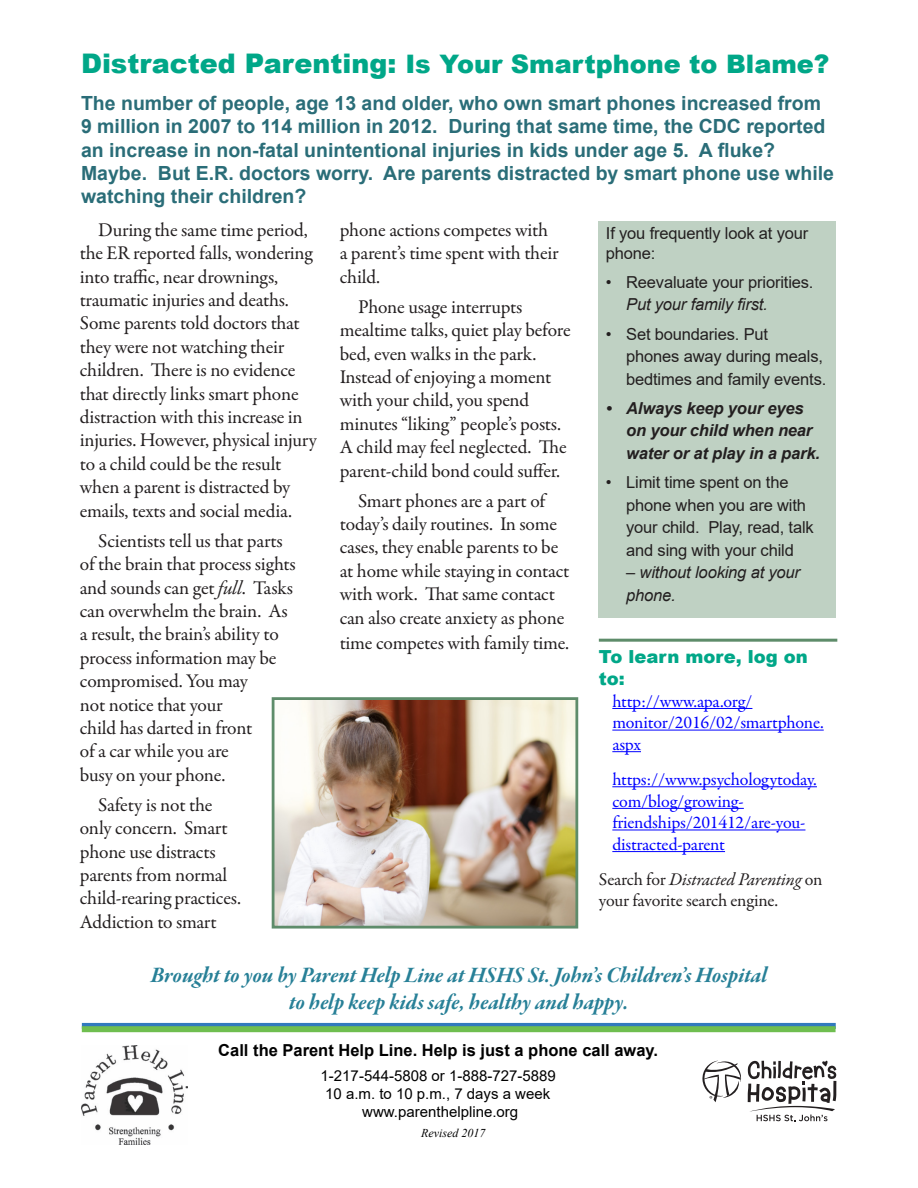
<style>
.page{position:relative;width:918px;height:1188px;background:#fff}
.page>*{position:absolute;margin:0;border:0;box-sizing:border-box;transform-origin:0 0}
.t1{font:900 25.5px "Arial";color:#00a788}
.Paragraph_Style1{font:22.5px "Garamond Premr Pro Bd It Subh";letter-spacing:-.005em;color:#278097}
.Paragraph_Style5{font:22.5px "Garamond Premr Pro Bd It Subh";color:#278097}
.t2{font:19.5px/23.4px "Garamond Premr Pro";letter-spacing:-.01em;color:#231f20}
.t3{font:700 19.5px/23.4px "Arial";color:#2a6d78}
.t4{font:18px/21.6px "Garamond Premr Pro";letter-spacing:-.01em;color:#00f}
.t5{font:18px/21.6px "Garamond Premr Pro";letter-spacing:-.015em;color:#231f20}
.t6{font:900 18px/21.6px "Arial";color:#00a788}
.t7{font:16.5px/22.5px "Arial";letter-spacing:-.01em;color:#231f20}
.t8{font:italic 700 16.5px/22.5px "Arial";letter-spacing:-.01em;color:#231f20}
.Paragraph_Style6{font:700 16.5px "Arial";color:#000}
.t9{font:italic 16.5px/22.5px "Arial";letter-spacing:-.01em;color:#231f20}
.Paragraph_Style7{font:15px "Arial";color:#000}
.Paragraph_Style8{font:15px "Arial";color:#000}
.Paragraph_Style9{font:15px "Arial";color:#000}
.Paragraph_Style10{font:italic 12px "Times New Roman";color:#000}
.s1{font-size:27px}
.s2{font-style:italic}
.s3{font-style:normal}
</style>
<div class="page">
<img style="left:81px;top:1045px;width:106px;height:99px">
<svg style="left:702px;top:1061px;width:39px;height:41px"></svg>
<svg style="left:748px;top:1061px;width:88px;height:60px"></svg>
<div style="left:598px;top:222px;width:238px;height:396px;background:#bfd1c3"></div>
<hr style="left:612px;top:708px;width:140px;height:1px;background:#00f">
<hr style="left:612px;top:730px;width:212px;height:1px;background:#00f">
<svg style="left:612px;top:751px;width:29px;height:1px"></svg>
<hr style="left:612px;top:786px;width:205px;height:1px;background:#00f">
<hr style="left:612px;top:808px;width:132px;height:1px;background:#00f">
<hr style="left:612px;top:830px;width:193px;height:1px;background:#00f">
<hr style="left:612px;top:851px;width:113px;height:1px;background:#00f">
<hr style="left:599px;top:639px;width:238px;height:3px;background:#5e8c6a">
<img style="left:276px;top:701px;width:298px;height:224px">
<div style="left:272px;top:697px;width:306px;height:232px;border:3px solid #5e8c6a"></div>
<div style="left:82px;top:1023px;width:754px;height:6px;background:#317abe"></div>
<div style="left:82px;top:1026px;width:754px;height:6px;background:#6fbe4f"></div>
<p class="t1" style="left:81px;top:46px;width:750px"><span class="s1">Distracted Parenting:</span> Is Your Smartphone to Blame?</p>
<p class="t3" style="left:81px;top:91px;width:755px">The number of people, age 13 and older, who own smart phones increased from 9 million in 2007 to 114 million in 2012. During that same time, the CDC reported an increase in non-fatal unintentional injuries in kids under age 5. A fluke?<br>Maybe. But E.R. doctors worry. Are parents distracted by smart phone use while watching their children?</p>
<p class="t2" style="left:80px;top:218px;width:239px;text-indent:18px">During the same time period, the ER reported falls, wondering into traffic, near drownings, traumatic injuries and deaths.<br>Some parents told doctors that they were not watching their children. There is no evidence that directly links smart phone distraction with this increase in injuries. However, physical injury to a child could be the result when a parent is distracted by emails, texts and social media.</p>
<p class="t2" style="left:80px;top:529px;width:218px;text-indent:18px">Scientists tell us that parts of the brain that process sights and sounds can get <span class="s2">full</span>. Tasks can overwhelm the brain. As a result, the brain’s ability to process information may be compromised. You may<br>not notice that your<br>child has darted in front<br>of a car while you are<br>busy on your phone.</p>
<p class="t2" style="left:80px;top:793px;width:163px;text-indent:18px">Safety is not the only concern. Smart phone use distracts parents from normal child-rearing practices.<br>Addiction to smart</p>
<p class="t2" style="left:340px;top:218px;width:221px">phone actions competes with a parent’s time spent with their child.</p>
<p class="t2" style="left:340px;top:295px;width:233px;text-indent:18px">Phone usage interrupts mealtime talks, quiet play before bed, even walks in the park.<br>Instead of enjoying a moment with your child, you spend minutes “liking” people’s posts.<br>A child may feel neglected. The parent-child bond could suffer.</p>
<p class="t2" style="left:340px;top:489px;width:231px;text-indent:18px">Smart phones are a part of today’s daily routines. In some cases, they enable parents to be at home while staying in contact with work. That same contact can also create anxiety as phone</p>
<p class="t2" style="left:340px;top:631px;width:231px">time competes with family time.</p>
<p class="t7" style="left:606px;top:223px;width:204px;line-height:19.8px">If you frequently look at your phone:</p>
<p class="t7" style="left:626px;top:271px;width:189px;text-indent:-20px">• Reevaluate your priorities.<br><span class="s2">Put your family first.</span></p>
<p class="t7" style="left:626px;top:322px;width:202px;text-indent:-20px">• Set boundaries. Put<br>phones away during meals, bedtimes and family events.</p>
<p class="t8" style="left:626px;top:397px;width:195px;text-indent:-20px">• Always keep your eyes on your child when near water or at play in a park.</p>
<p class="t7" style="left:626px;top:471px;width:189px;text-indent:-20px">• Limit time spent on the phone when you are with your child. Play, read, talk and sing with your child</p>
<p class="t9" style="left:626px;top:561px;width:175px"><span class="s3">–</span> without looking at your phone.</p>
<p class="t6" style="left:599px;top:646px;width:210px">To learn more, log on to:</p>
<p class="t4" style="left:612px;top:691px;width:213px">http://www.apa.org/ monitor/2016/02/smartphone. aspx</p>
<p class="t4" style="left:612px;top:769px;width:206px">https://www.psychologytoday. com/blog/growing&shy;friendships/201412/are-you&shy;distracted-parent</p>
<p class="t5" style="left:599px;top:869px;width:225px">Search for <span class="s2">Distracted Parenting</span> on your favorite search engine.</p>
<p class="Paragraph_Style1" style="left:151px;top:962px;width:618px">Brought to you by Parent Help Line at HSHS St. John’s Children’s Hospital</p>
<p class="Paragraph_Style5" style="left:289px;top:989px;width:341px">to help keep kids safe, healthy and happy.</p>
<p class="Paragraph_Style6" style="left:218px;top:1039px;width:441px">Call the Parent Help Line. Help is just a phone call away.</p>
<p class="Paragraph_Style7" style="left:321px;top:1066px;width:237px">1-217-544-5808 or 1-888-727-5889</p>
<p class="Paragraph_Style8" style="left:325px;top:1084px;width:227px">10 a.m. to 10 p.m., 7 days a week</p>
<p class="Paragraph_Style9" style="left:362px;top:1102px;width:157px">www.parenthelpline.org</p>
<p class="Paragraph_Style10" style="left:421px;top:1125px;width:66px">Revised 2017</p>
</div>
